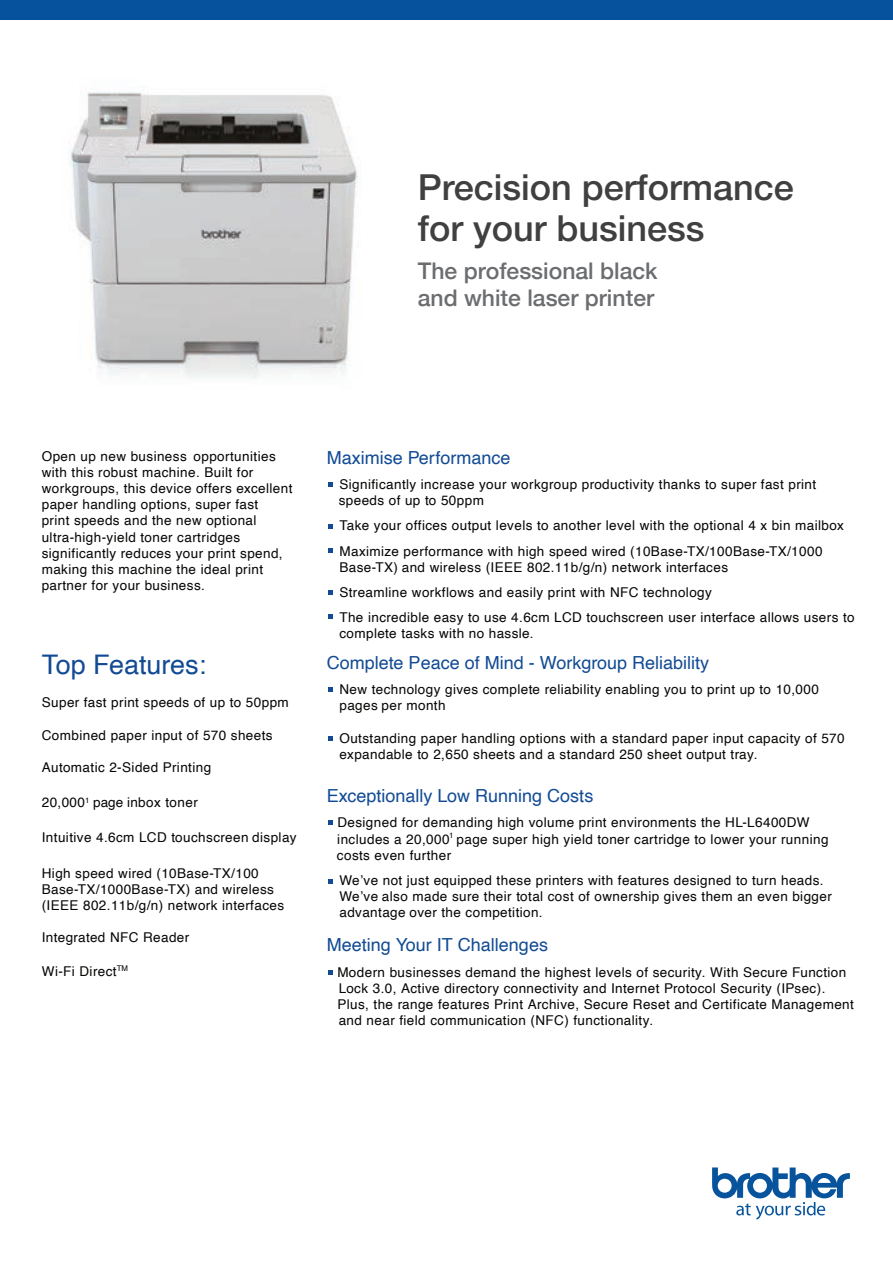
<style>
.page{position:relative;width:893px;height:1263px;background:#fff}
.page>*{position:absolute;margin:0;border:0;box-sizing:border-box;transform-origin:0 0}
.t1{font:500 36px/40.7px "Helvetica Neue LT Std";color:#404041}
.t2{font:27px "Helvetica";color:#124b94}
.t3{font:500 22.95px/27.6px "Helvetica Neue";color:#6c6d70}
.t4{font:18px "Helvetica";color:#124b94}
.t5{font:13.5px/16.2px "Helvetica";letter-spacing:.03em;color:#050504}
</style>
<div class="page">
<img style="left:69px;top:90px;width:290px;height:289px">
<svg style="left:328px;top:482px;width:4px;height:5px"></svg>
<svg style="left:328px;top:524px;width:4px;height:4px"></svg>
<svg style="left:328px;top:548px;width:4px;height:4px"></svg>
<svg style="left:328px;top:590px;width:4px;height:4px"></svg>
<svg style="left:328px;top:614px;width:4px;height:5px"></svg>
<svg style="left:328px;top:687px;width:4px;height:5px"></svg>
<svg style="left:328px;top:736px;width:4px;height:4px"></svg>
<svg style="left:328px;top:820px;width:4px;height:5px"></svg>
<svg style="left:328px;top:879px;width:4px;height:4px"></svg>
<svg style="left:328px;top:970px;width:4px;height:4px"></svg>
<div style="left:0;top:0;width:893px;height:20px;background:#07529c"></div>
<svg style="left:712px;top:1167px;width:138px;height:52px"></svg>
<h1 class="t1" style="left:418px;top:166px;width:378px">Precision performance for your business</h1>
<h3 class="t3" style="left:418px;top:255px;width:241px">The professional black and white laser printer</h3>
<p class="t5" style="left:42px;top:448px;width:252px">Open up new business opportunities with this robust machine. Built for workgroups, this device offers excellent paper handling options, super fast<br>print speeds and the new optional ultra-high-yield toner cartridges significantly reduces your print spend, making this machine the ideal print partner for your business.</p>
<h2 class="t2" style="left:42px;top:643px;width:166px">Top Features:</h2>
<p class="t5" style="left:42px;top:695px;width:249px">Super fast print speeds of up to 50ppm</p>
<p class="t5" style="left:42px;top:727px;width:232px">Combined paper input of 570 sheets</p>
<p class="t5" style="left:42px;top:759px;width:171px">Automatic 2-Sided Printing</p>
<p class="t5" style="left:42px;top:795px;width:158px">20,000<sup>1</sup> page inbox toner</p>
<p class="t5" style="left:42px;top:829px;width:256px">Intuitive 4.6cm LCD touchscreen display</p>
<p class="t5" style="left:42px;top:865px;width:244px">High speed wired (10Base-TX/100<br>Base-TX/1000Base-TX) and wireless (IEEE 802.11b/g/n) network interfaces</p>
<p class="t5" style="left:42px;top:930px;width:149px">Integrated NFC Reader</p>
<p class="t5" style="left:42px;top:963px;width:88px">Wi-Fi Direct<sup>TM</sup></p>
<h3 class="t4" style="left:327px;top:444px;width:185px">Maximise Performance</h3>
<p class="t5" style="left:339px;top:476px;width:479px">Significantly increase your workgroup productivity thanks to super fast print speeds of up to 50ppm</p>
<p class="t5" style="left:339px;top:513px;width:506px;line-height:25.2px">Take your offices output levels to another level with the optional 4 x bin mailbox<br>Maximize performance with high speed wired (10Base-TX/100Base-TX/1000</p>
<p class="t5" style="left:339px;top:555px;width:517px;line-height:25.2px">Base-TX) and wireless (IEEE 802.11b/g/n) network interfaces<br>Streamline workflows and easily print with NFC technology<br>The incredible easy to use 4.6cm LCD touchscreen user interface allows users to</p>
<p class="t5" style="left:339px;top:626px;width:196px">complete tasks with no hassle.</p>
<h3 class="t4" style="left:327px;top:649px;width:384px">Complete Peace of Mind - Workgroup Reliability</h3>
<p class="t5" style="left:339px;top:682px;width:481px">New technology gives complete reliability enabling you to print up to 10,000 pages per month</p>
<p class="t5" style="left:339px;top:730px;width:507px">Outstanding paper handling options with a standard paper input capacity of 570 expandable to 2,650 sheets and a standard 250 sheet output tray.</p>
<h3 class="t4" style="left:327px;top:782px;width:268px">Exceptionally Low Running Costs</h3>
<p class="t5" style="left:337px;top:815px;width:493px">Designed for demanding high volume print environments the HL-L6400DW includes a 20,000<sup>1</sup> page super high yield toner cartridge to lower your running costs even further</p>
<p class="t5" style="left:339px;top:872px;width:494px">We’ve not just equipped these printers with features designed to turn heads.<br>We’ve also made sure their total cost of ownership gives them an even bigger advantage over the competition.</p>
<h3 class="t4" style="left:327px;top:931px;width:223px">Meeting Your IT Challenges</h3>
<p class="t5" style="left:337px;top:964px;width:518px">Modern businesses demand the highest levels of security. With Secure Function Lock 3.0, Active directory connectivity and Internet Protocol Security (IPsec).<br>Plus, the range features Print Archive, Secure Reset and Certificate Management and near field communication (NFC) functionality.</p>
</div>
